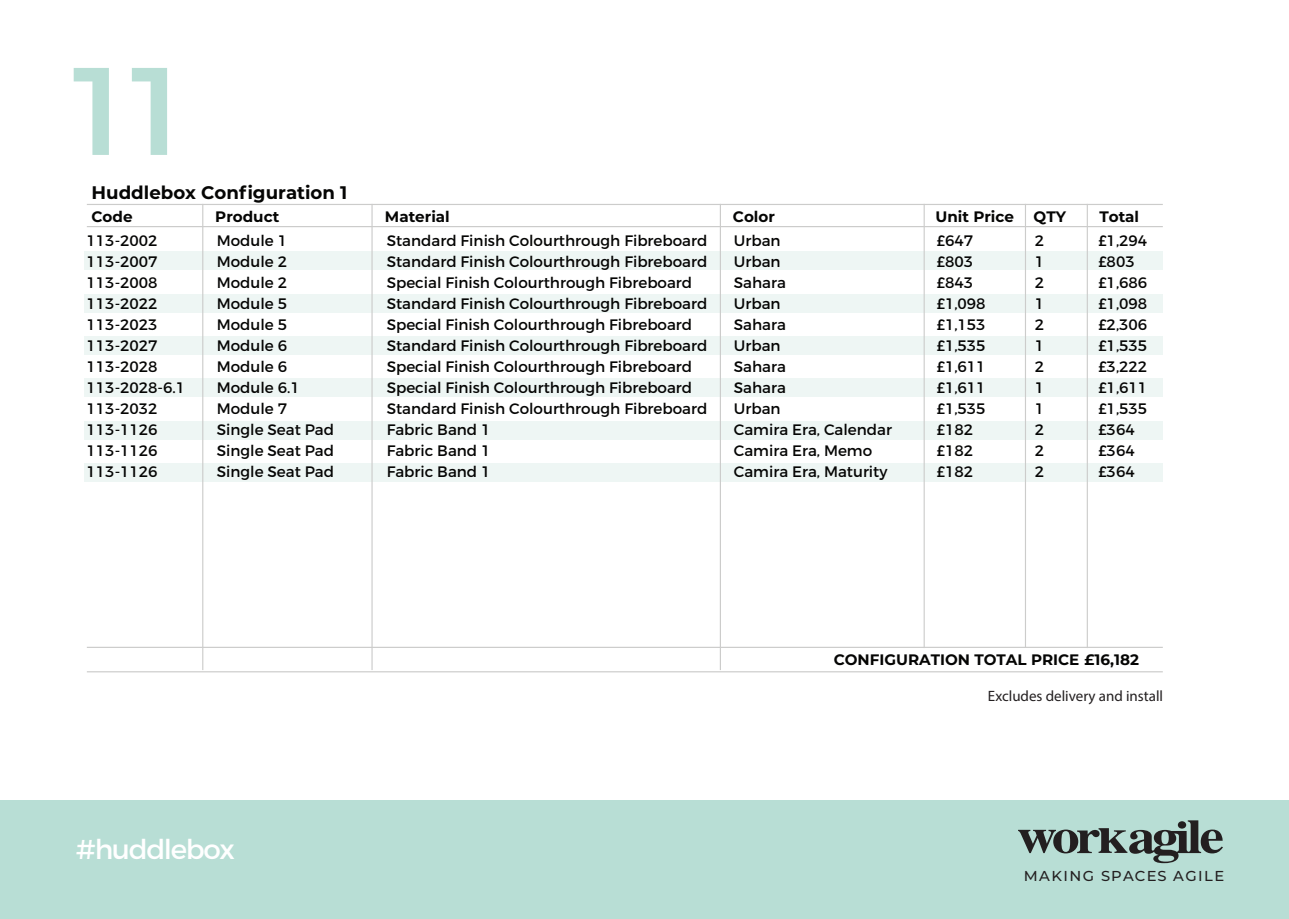
<style>
.page{position:relative;width:1289px;height:919px;background:#fff}
.page>*{position:absolute;margin:0;border:0;box-sizing:border-box;transform-origin:0 0}
.t1{font:600 124.2px "Montserrat";color:#b8ded5}
.t2{font:27.3px "Montserrat";letter-spacing:-.05em;color:#fff}
.t3{font:700 18.15px "Montserrat";color:#050504}
.t4{font:15.15px "Montserrat";color:#050504}
.t5{font:700 15.15px "Montserrat";color:#050504}
.t6{font:15px "Myriad Pro";color:#231f20}
.t7{font:500 14.4px "Montserrat";letter-spacing:.1em;color:#231f20}
</style>
<div class="page">
<div style="left:84px;top:251px;width:1078px;height:19px;background:#eef6f4"></div>
<div style="left:84px;top:294px;width:1078px;height:18px;background:#eef6f4"></div>
<div style="left:84px;top:336px;width:1078px;height:18px;background:#eef6f4"></div>
<div style="left:84px;top:378px;width:1078px;height:19px;background:#eef6f4"></div>
<div style="left:84px;top:421px;width:1078px;height:18px;background:#eef6f4"></div>
<div style="left:84px;top:463px;width:1078px;height:18px;background:#eef6f4"></div>
<div style="left:0;top:800px;width:1288px;height:118px;background:#b8ded5"></div>
<svg style="left:1018px;top:820px;width:204px;height:43px"></svg>
<div style="left:1177px;top:821px;width:9px;height:7px;background:#231f20;border-radius:50%"></div>
<hr style="left:87px;top:646px;width:1075px;height:2px;background:#cccccb">
<hr style="left:87px;top:226px;width:1075px;height:1px;background:#cccccb">
<hr style="left:87px;top:204px;width:1075px;height:1px;background:#cccccb">
<hr style="left:87px;top:671px;width:1075px;height:1px;background:#cccccb">
<hr style="left:1024px;top:204px;width:2px;height:443px;background:#cccccb">
<hr style="left:1086px;top:204px;width:1px;height:444px;background:#cccccb">
<hr style="left:923px;top:204px;width:1px;height:444px;background:#cccccb">
<hr style="left:719px;top:204px;width:2px;height:466px;background:#cccccb">
<hr style="left:371px;top:204px;width:1px;height:466px;background:#cccccb">
<hr style="left:202px;top:204px;width:1px;height:466px;background:#cccccb">
<h1 class="t1" style="left:73px;top:23px;width:108px">1 1</h1>
<p class="t3" style="left:91px;top:180px;width:257px">Huddlebox Configuration 1</p>
<p class="t5" style="left:91px;top:206px;width:43px">Code</p>
<p class="t5" style="left:215px;top:206px;width:65px">Product</p>
<p class="t5" style="left:385px;top:206px;width:66px">Material</p>
<p class="t5" style="left:733px;top:206px;width:44px">Color</p>
<p class="t5" style="left:935px;top:206px;width:80px">Unit Price</p>
<p class="t5" style="left:1033px;top:206px;width:34px">QTY</p>
<p class="t5" style="left:1099px;top:206px;width:41px">Total</p>
<p class="t4" style="left:87px;top:231px;width:72px">113-2002</p>
<p class="t4" style="left:217px;top:231px;width:72px">Module 1</p>
<p class="t4" style="left:386px;top:231px;width:322px">Standard Finish Colourthrough Fibreboard</p>
<p class="t4" style="left:733px;top:231px;width:48px">Urban</p>
<p class="t4" style="left:936px;top:231px;width:38px">£647</p>
<p class="t4" style="left:1034px;top:231px;width:11px">2</p>
<p class="t4" style="left:1098px;top:231px;width:50px">£1,294</p>
<p class="t4" style="left:87px;top:252px;width:72px">113-2007</p>
<p class="t4" style="left:217px;top:252px;width:72px">Module 2</p>
<p class="t4" style="left:386px;top:252px;width:322px">Standard Finish Colourthrough Fibreboard</p>
<p class="t4" style="left:733px;top:252px;width:48px">Urban</p>
<p class="t4" style="left:936px;top:252px;width:38px">£803</p>
<p class="t4" style="left:1034px;top:252px;width:11px">1</p>
<p class="t4" style="left:1098px;top:252px;width:38px">£803</p>
<p class="t4" style="left:87px;top:273px;width:72px">113-2008</p>
<p class="t4" style="left:217px;top:273px;width:72px">Module 2</p>
<p class="t4" style="left:386px;top:273px;width:307px">Special Finish Colourthrough Fibreboard</p>
<p class="t4" style="left:733px;top:273px;width:54px">Sahara</p>
<p class="t4" style="left:936px;top:273px;width:38px">£843</p>
<p class="t4" style="left:1034px;top:273px;width:11px">2</p>
<p class="t4" style="left:1098px;top:273px;width:50px">£1,686</p>
<p class="t4" style="left:87px;top:294px;width:72px">113-2022</p>
<p class="t4" style="left:217px;top:294px;width:72px">Module 5</p>
<p class="t4" style="left:386px;top:294px;width:322px">Standard Finish Colourthrough Fibreboard</p>
<p class="t4" style="left:733px;top:294px;width:48px">Urban</p>
<p class="t4" style="left:936px;top:294px;width:50px">£1,098</p>
<p class="t4" style="left:1034px;top:294px;width:11px">1</p>
<p class="t4" style="left:1098px;top:294px;width:50px">£1,098</p>
<p class="t4" style="left:87px;top:315px;width:72px">113-2023</p>
<p class="t4" style="left:217px;top:315px;width:72px">Module 5</p>
<p class="t4" style="left:386px;top:315px;width:307px">Special Finish Colourthrough Fibreboard</p>
<p class="t4" style="left:733px;top:315px;width:54px">Sahara</p>
<p class="t4" style="left:936px;top:315px;width:50px">£1,153</p>
<p class="t4" style="left:1034px;top:315px;width:11px">2</p>
<p class="t4" style="left:1098px;top:315px;width:50px">£2,306</p>
<p class="t4" style="left:87px;top:336px;width:72px">113-2027</p>
<p class="t4" style="left:217px;top:336px;width:72px">Module 6</p>
<p class="t4" style="left:386px;top:336px;width:322px">Standard Finish Colourthrough Fibreboard</p>
<p class="t4" style="left:733px;top:336px;width:48px">Urban</p>
<p class="t4" style="left:936px;top:336px;width:50px">£1,535</p>
<p class="t4" style="left:1034px;top:336px;width:11px">1</p>
<p class="t4" style="left:1098px;top:336px;width:50px">£1,535</p>
<p class="t4" style="left:87px;top:357px;width:72px">113-2028</p>
<p class="t4" style="left:217px;top:357px;width:72px">Module 6</p>
<p class="t4" style="left:386px;top:357px;width:307px">Special Finish Colourthrough Fibreboard</p>
<p class="t4" style="left:733px;top:357px;width:54px">Sahara</p>
<p class="t4" style="left:936px;top:357px;width:50px">£1,611</p>
<p class="t4" style="left:1034px;top:357px;width:11px">2</p>
<p class="t4" style="left:1098px;top:357px;width:50px">£3,222</p>
<p class="t4" style="left:87px;top:378px;width:100px">113-2028-6.1</p>
<p class="t4" style="left:217px;top:378px;width:84px">Module 6.1</p>
<p class="t4" style="left:386px;top:378px;width:307px">Special Finish Colourthrough Fibreboard</p>
<p class="t4" style="left:733px;top:378px;width:54px">Sahara</p>
<p class="t4" style="left:936px;top:378px;width:50px">£1,611</p>
<p class="t4" style="left:1034px;top:378px;width:11px">1</p>
<p class="t4" style="left:1098px;top:378px;width:50px">£1,611</p>
<p class="t4" style="left:87px;top:399px;width:72px">113-2032</p>
<p class="t4" style="left:217px;top:399px;width:72px">Module 7</p>
<p class="t4" style="left:386px;top:399px;width:322px">Standard Finish Colourthrough Fibreboard</p>
<p class="t4" style="left:733px;top:399px;width:48px">Urban</p>
<p class="t4" style="left:936px;top:399px;width:50px">£1,535</p>
<p class="t4" style="left:1034px;top:399px;width:11px">1</p>
<p class="t4" style="left:1098px;top:399px;width:50px">£1,535</p>
<p class="t4" style="left:87px;top:420px;width:72px">113-1126</p>
<p class="t4" style="left:217px;top:420px;width:119px">Single Seat Pad</p>
<p class="t4" style="left:386px;top:420px;width:105px">Fabric Band 1</p>
<p class="t4" style="left:733px;top:420px;width:160px">Camira Era, Calendar</p>
<p class="t4" style="left:936px;top:420px;width:38px">£182</p>
<p class="t4" style="left:1034px;top:420px;width:11px">2</p>
<p class="t4" style="left:1098px;top:420px;width:38px">£364</p>
<p class="t4" style="left:87px;top:441px;width:72px">113-1126</p>
<p class="t4" style="left:217px;top:441px;width:119px">Single Seat Pad</p>
<p class="t4" style="left:386px;top:441px;width:105px">Fabric Band 1</p>
<p class="t4" style="left:733px;top:441px;width:140px">Camira Era, Memo</p>
<p class="t4" style="left:936px;top:441px;width:38px">£182</p>
<p class="t4" style="left:1034px;top:441px;width:11px">2</p>
<p class="t4" style="left:1098px;top:441px;width:38px">£364</p>
<p class="t4" style="left:87px;top:462px;width:72px">113-1126</p>
<p class="t4" style="left:217px;top:462px;width:119px">Single Seat Pad</p>
<p class="t4" style="left:386px;top:462px;width:105px">Fabric Band 1</p>
<p class="t4" style="left:733px;top:462px;width:155px">Camira Era, Maturity</p>
<p class="t4" style="left:936px;top:462px;width:38px">£182</p>
<p class="t4" style="left:1034px;top:462px;width:11px">2</p>
<p class="t4" style="left:1098px;top:462px;width:38px">£364</p>
<p class="t5" style="left:833px;top:648px;width:307px">CONFIGURATION TOTAL PRICE £16,182</p>
<h2 class="t2" style="left:76px;top:832px;width:160px">#huddlebox</h2>
<p class="t6" style="left:987px;top:686px;width:177px">Excludes delivery and install</p>
<p class="t7" style="left:1023px;top:865px;width:202px">MAKING SPACES AGILE</p>
</div>
